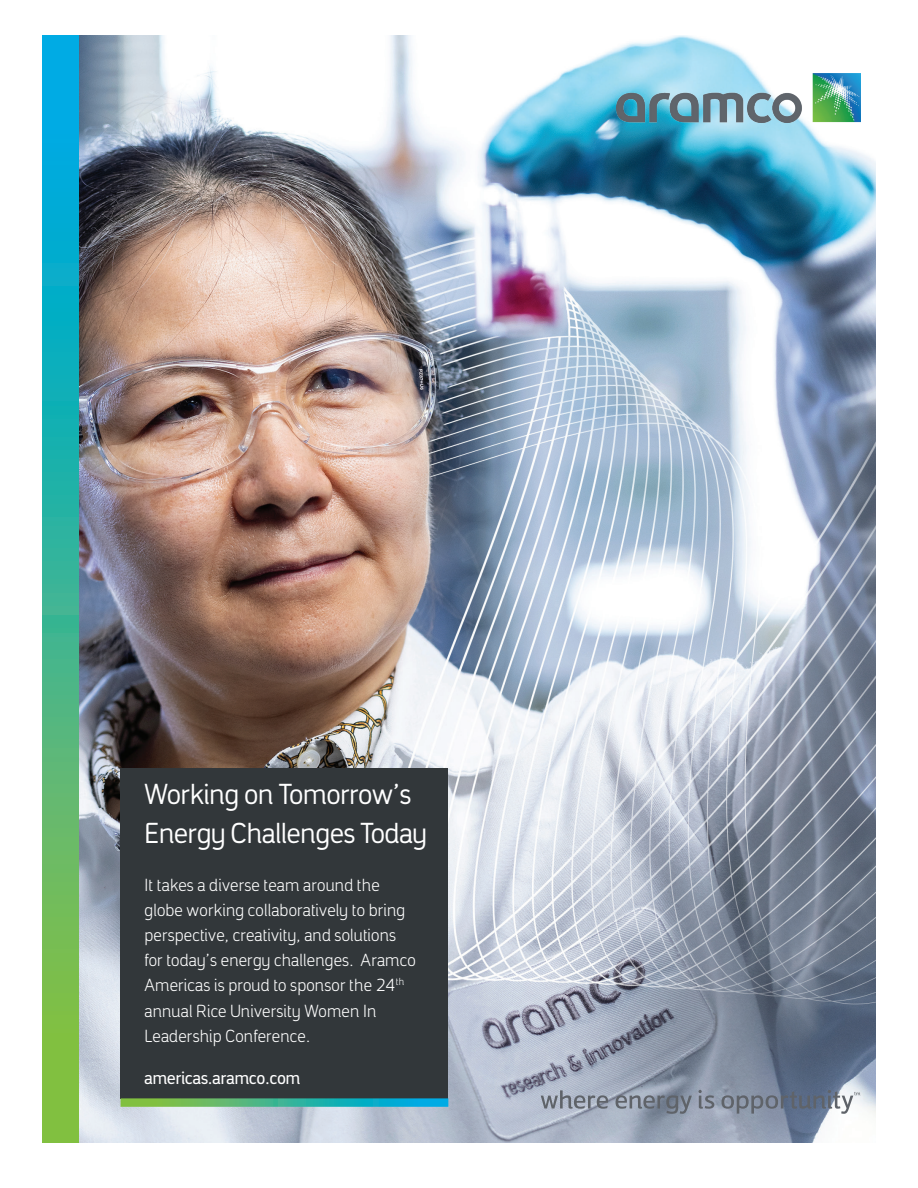
<style>
.page{position:relative;width:918px;height:1188px;background:#fff}
.page>*{position:absolute;margin:0;border:0;box-sizing:border-box;transform-origin:0 0}
.t1{font:32.25px/39.2px "Manifa Pro 2 Hefty";color:#fff}
.t2{font:19.65px/25.2px "Manifa Pro 2";letter-spacing:.01em;color:#fff}
.t3{font:600 19.65px "Manifa Pro 2";letter-spacing:.01em;color:#fff}
</style>
<div class="page">
<img style="left:79px;top:35px;width:797px;height:1108px">
<svg style="left:42px;top:35px;width:37px;height:1108px;background:#3ab493"></svg>
<div style="left:121px;top:769px;width:327px;height:330px;background:#32373a"></div>
<svg style="left:121px;top:1098px;width:327px;height:9px;background:#3eaf91"></svg>
<img style="left:617px;top:73px;width:243px;height:49px">
<svg style="left:541px;top:1090px;width:319px;height:24px;background:#8b94a3"></svg>
<p class="t1" style="left:144px;top:774px;width:284px">Working on Tomorrow’s<br>Energy Challenges Today</p>
<p class="t2" style="left:144px;top:871px;width:273px">It takes a diverse team around the globe working collaboratively to bring perspective, creativity, and solutions for today’s energy challenges. Aramco Americas is proud to sponsor the 24<sup>th </sup>annual Rice University Women In Leadership Conference.</p>
<p class="t3" style="left:144px;top:1066px;width:157px">americas.aramco.com</p>
</div>
